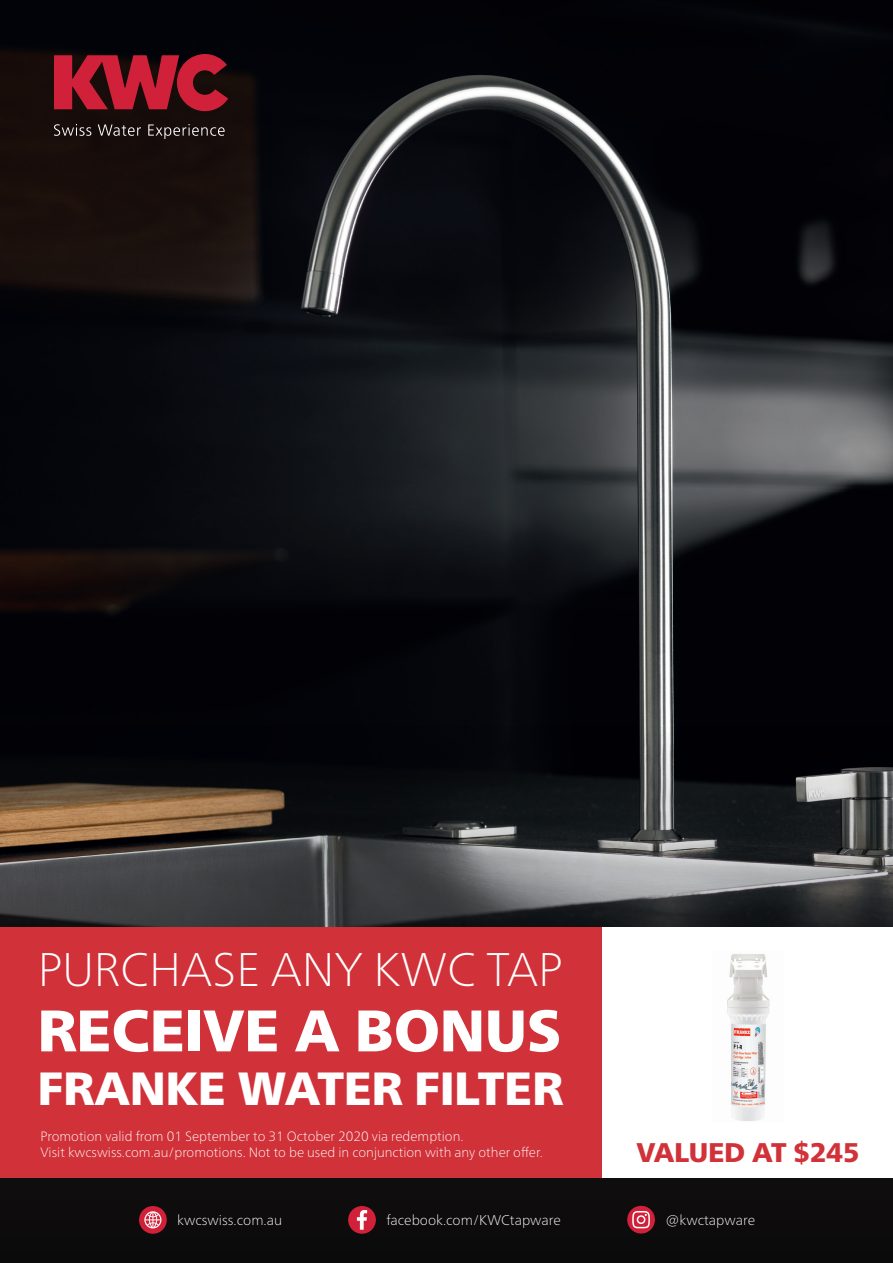
<style>
.page{position:relative;width:893px;height:1263px;background:#fff}
.page>*{position:absolute;margin:0;border:0;box-sizing:border-box;transform-origin:0 0}
.t1{font:900 58.5px "Frutiger Neue LTW1 G";color:#fff}
.t2{font:100 47.1px "Frutiger Neue LTW1 G";color:#fff}
.t3{font:900 46.5px "Frutiger Neue LTW1 G";color:#fff}
.t4{font:900 27px "Frutiger Neue LTW1 G";color:#d13138}
.t5{font:100 14.1px "Frutiger Neue LTW1 G";color:#fff}
.t6{font:100 13.5px/16.5px "Frutiger Neue LTW1 G";color:#fff}
</style>
<div class="page">
<img style="left:0;top:0;width:893px;height:719px">
<svg style="left:0;top:719px;width:893px;height:544px;background:#2a2828"></svg>
<svg style="left:54px;top:54px;width:174px;height:57px;background:#8e1928"></svg>
<svg style="left:54px;top:124px;width:37px;height:12px"></svg>
<svg style="left:98px;top:124px;width:43px;height:12px"></svg>
<svg style="left:148px;top:124px;width:77px;height:15px"></svg>
<div style="left:0;top:928px;width:611px;height:250px;background:#d13138"></div>
<div style="left:348px;top:1206px;width:27px;height:28px;background:#d1213a;border-radius:50%"></div>
<svg style="left:357px;top:1210px;width:10px;height:20px"></svg>
<div style="left:139px;top:1206px;width:27px;height:28px;background:#d1213a;border-radius:50%"></div>
<div style="left:144px;top:1211px;width:17px;height:17px;border:1px solid #fff;border-radius:50%"></div>
<svg style="left:145px;top:1211px;width:16px;height:18px"></svg>
<div style="left:627px;top:1206px;width:28px;height:27px;background:#d1213a;border-radius:50%"></div>
<svg style="left:631px;top:1209px;width:20px;height:21px"></svg>
<div style="left:603px;top:928px;width:290px;height:250px;background:#fff"></div>
<img style="left:727px;top:954px;width:43px;height:167px">
<h2 class="t2" style="left:38px;top:936px;width:527px">PURCHASE ANY KWC TAP</h2>
<h1 class="t1" style="left:38px;top:987px;width:525px">RECEIVE A BONUS</h1>
<h3 class="t3" style="left:38px;top:1054px;width:527px">FRANKE WATER FILTER</h3>
<p class="t6" style="left:40px;top:1127px;width:504px">Promotion valid from 01 September to 31 October 2020 via redemption.<br>Visit kwcswiss.com.au/promotions. Not to be used in conjunction with any other offer.</p>
<h3 class="t4" style="left:636px;top:1132px;width:225px">VALUED AT $245</h3>
<p class="t5" style="left:177px;top:1210px;width:106px">kwcswiss.com.au</p>
<p class="t5" style="left:386px;top:1210px;width:176px">facebook.com/KWCtapware</p>
<p class="t5" style="left:665px;top:1210px;width:91px">@kwctapware</p>
</div>
